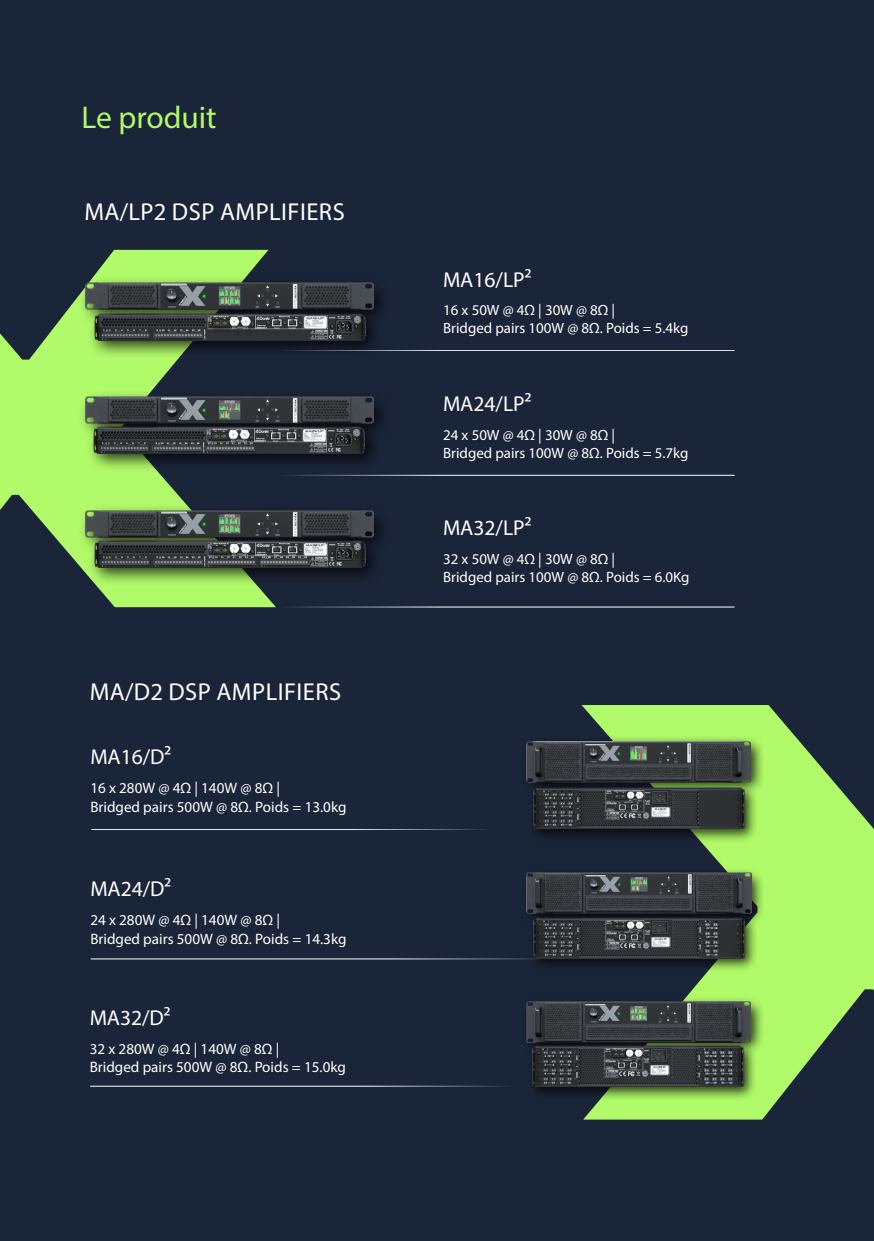
<style>
.page{position:relative;width:874px;height:1241px;background:#fff}
.page>*{position:absolute;margin:0;border:0;box-sizing:border-box;transform-origin:0 0}
.t1{font:31.5px "Myriad Pro";color:#b1fa69}
.t2{font:24.5px "Myriad Pro";letter-spacing:.02em;color:#fff}
.t3{font:21.53px "Myriad Pro";color:#fff}
.t4{font:15.05px/18.4px "Myriad Pro";color:#fff}
.t5{font:14.88px/18px "Myriad Pro";color:#fff}
</style>
<div class="page">
<div style="left:0;top:0;width:873px;height:1240px;background:#1b2539"></div>
<svg style="left:0;top:250px;width:276px;height:357px;fill:#b1fa69"></svg>
<div style="left:78px;top:276px;width:314px;height:51px;background:#000;opacity:.75"></div>
<img style="left:85px;top:282px;width:289px;height:27px">
<div style="left:86px;top:307px;width:297px;height:52px;background:#000;opacity:.75"></div>
<img style="left:85px;top:313px;width:289px;height:27px">
<div style="left:78px;top:389px;width:314px;height:53px;background:#000;opacity:.75"></div>
<img style="left:85px;top:396px;width:289px;height:27px">
<div style="left:86px;top:419px;width:296px;height:53px;background:#000;opacity:.75"></div>
<img style="left:84px;top:426px;width:290px;height:27px">
<div style="left:78px;top:503px;width:314px;height:52px;background:#000;opacity:.75"></div>
<img style="left:85px;top:510px;width:289px;height:27px">
<div style="left:86px;top:533px;width:297px;height:53px;background:#000;opacity:.75"></div>
<img style="left:85px;top:540px;width:289px;height:27px">
<hr style="left:276px;top:350px;width:458px;height:1px;background:#fff">
<hr style="left:276px;top:475px;width:458px;height:1px;background:#fff">
<hr style="left:276px;top:606px;width:458px;height:1px;background:#fff">
<svg style="left:581px;top:705px;width:292px;height:414px;fill:#b1fa69"></svg>
<hr style="left:91px;top:958px;width:463px;height:1px;background:#fff">
<div style="left:520px;top:867px;width:245px;height:60px;background:#000;opacity:.75"></div>
<img style="left:526px;top:872px;width:224px;height:41px">
<div style="left:527px;top:911px;width:231px;height:61px;background:#000;opacity:.75"></div>
<img style="left:526px;top:917px;width:224px;height:41px">
<hr style="left:91px;top:829px;width:401px;height:1px;background:#fff">
<div style="left:520px;top:735px;width:244px;height:60px;background:#000;opacity:.75"></div>
<img style="left:526px;top:741px;width:224px;height:41px">
<div style="left:527px;top:782px;width:231px;height:60px;background:#000;opacity:.75"></div>
<img style="left:526px;top:787px;width:224px;height:41px">
<hr style="left:90px;top:1085px;width:424px;height:1px;background:#fff">
<div style="left:521px;top:995px;width:243px;height:61px;background:#000;opacity:.75"></div>
<img style="left:526px;top:1001px;width:224px;height:39px">
<div style="left:526px;top:1040px;width:232px;height:60px;background:#000;opacity:.75"></div>
<img style="left:525px;top:1045px;width:225px;height:41px">
<h1 class="t1" style="left:82px;top:98px;width:137px">Le produit</h1>
<h2 class="t2" style="left:85px;top:197px;width:261px">MA/LP2 DSP AMPLIFIERS</h2>
<h2 class="t2" style="left:90px;top:676px;width:253px">MA/D2 DSP AMPLIFIERS</h2>
<h3 class="t3" style="left:90px;top:743px;width:82px">MA16/D²</h3>
<p class="t4" style="left:90px;top:778px;width:257px">16 x 280W @ 4Ω | 140W @ 8Ω |<br>Bridged pairs 500W @ 8Ω. Poids = 13.0kg</p>
<h3 class="t3" style="left:90px;top:875px;width:82px">MA24/D²</h3>
<p class="t4" style="left:90px;top:910px;width:257px">24 x 280W @ 4Ω | 140W @ 8Ω |<br>Bridged pairs 500W @ 8Ω. Poids = 14.3kg</p>
<h3 class="t3" style="left:90px;top:1003px;width:82px">MA32/D²</h3>
<p class="t4" style="left:90px;top:1038px;width:257px">32 x 280W @ 4Ω | 140W @ 8Ω |<br>Bridged pairs 500W @ 8Ω. Poids = 15.0kg</p>
<h3 class="t3" style="left:443px;top:266px;width:90px">MA16/LP²</h3>
<p class="t5" style="left:443px;top:301px;width:247px">16 x 50W @ 4Ω | 30W @ 8Ω |<br>Bridged pairs 100W @ 8Ω. Poids = 5.4kg</p>
<h3 class="t3" style="left:443px;top:391px;width:90px">MA24/LP²</h3>
<p class="t5" style="left:443px;top:426px;width:247px">24 x 50W @ 4Ω | 30W @ 8Ω |<br>Bridged pairs 100W @ 8Ω. Poids = 5.7kg</p>
<h3 class="t3" style="left:443px;top:514px;width:90px">MA32/LP²</h3>
<p class="t5" style="left:443px;top:549px;width:248px">32 x 50W @ 4Ω | 30W @ 8Ω |<br>Bridged pairs 100W @ 8Ω. Poids = 6.0Kg</p>
</div>
